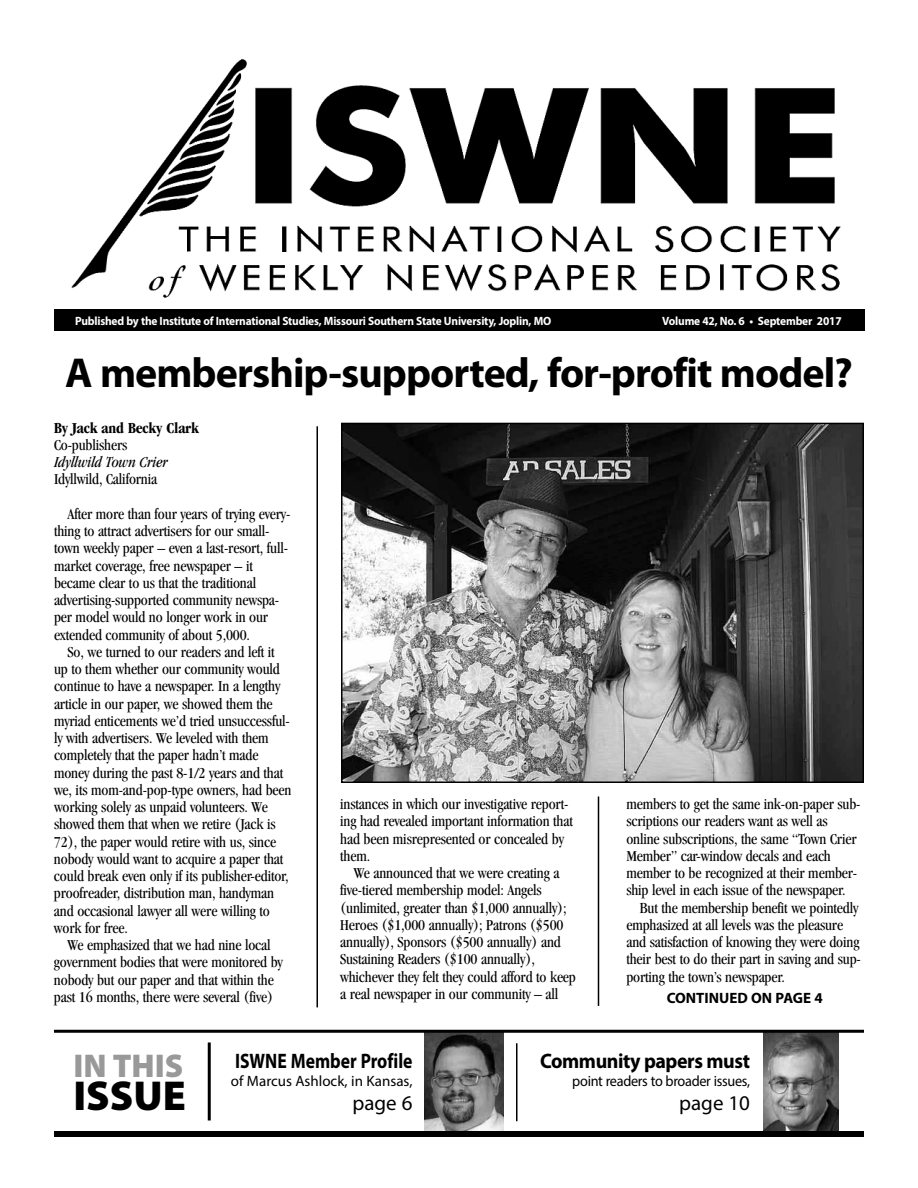
<style>
.page{position:relative;width:918px;height:1188px;background:#fff}
.page>*{position:absolute;margin:0;border:0;box-sizing:border-box;transform-origin:0 0}
.t1{font:700 42px "Myriad Pro";letter-spacing:-.02em;color:#000}
.t2{font:900 42px "Myriad Pro";color:#000}
.t3{font:900 33px "Myriad Pro";color:#999}
.t4{font:700 21px "Myriad Pro";letter-spacing:-.015em;color:#000;scale:.95 1}
.t5{font:700 21px "Myriad Pro";letter-spacing:-.015em;color:#000;scale:.84 1}
.t6{font:21px "Myriad Pro";color:#000}
.t7{font:condensed 15.75px/17.2px "Garamond";letter-spacing:-.01em;color:#000}
.t8{font:700 condensed 15.75px "Garamond";letter-spacing:-.01em;color:#000}
.t9{font:italic condensed 15.75px "Garamond";letter-spacing:-.01em;color:#000}
.t10{font:15px "Myriad Pro";letter-spacing:-.02em;color:#000;scale:.95 1}
.t11{font:15px "Myriad Pro";color:#000}
.t12{font:700 15px "Myriad Pro";color:#000}
.t13{font:700 12px "Myriad Pro";letter-spacing:-.015em;color:#fff;scale:.95 1}
</style>
<div class="page">
<img style="left:424px;top:1033px;width:80px;height:98px">
<img style="left:764px;top:1033px;width:75px;height:98px">
<div style="left:54px;top:310px;width:810px;height:21px;background:#000"></div>
<img style="left:71px;top:59px;width:770px;height:239px">
<div style="left:54px;top:1131px;width:810px;height:6px;background:#000"></div>
<hr style="left:317px;top:426px;width:1px;height:581px;background:#000">
<hr style="left:54px;top:1030px;width:810px;height:3px;background:#000">
<hr style="left:208px;top:1042px;width:3px;height:78px;background:#000">
<hr style="left:516px;top:1043px;width:2px;height:78px;background:#000">
<hr style="left:598px;top:796px;width:1px;height:210px;background:#000">
<img style="left:344px;top:426px;width:517px;height:354px">
<div style="left:341px;top:423px;width:523px;height:360px;border:2px solid #000"></div>
<p class="t13" style="left:75px;top:316px;width:503px">Published by the Institute of International Studies, Missouri Southern State University, Joplin, MO</p>
<p class="t13" style="left:662px;top:316px;width:190px">Volume 42, No. 6 • September 2017</p>
<h1 class="t1" style="left:65px;top:357px;width:790px">A membership-supported, for-profit model?</h1>
<p class="t8" style="left:54px;top:422px;width:147px">By Jack and Becky Clark</p>
<p class="t7" style="left:54px;top:437px;width:75px">Co-publishers</p>
<p class="t9" style="left:54px;top:456px;width:115px">Idyllwild Town Crier</p>
<p class="t7" style="left:68px;top:463px;width:224px;line-height:34.5px;text-indent:-14px">Idyllwild, California<br>After more than four years of trying every-</p>
<p class="t7" style="left:54px;top:523px;width:236px">thing to attract advertisers for our small&shy;town weekly paper – even a last-resort, full&shy;market coverage, free newspaper – it became clear to us that the traditional advertising-supported community newspa&shy;per model would no longer work in our extended community of about 5,000.</p>
<p class="t7" style="left:54px;top:644px;width:239px;text-indent:14px">So, we turned to our readers and left it up to them whether our community would continue to have a newspaper. In a lengthy article in our paper, we showed them the myriad enticements we’d tried unsuccessful&shy;ly with advertisers. We leveled with them completely that the paper hadn’t made money during the past 8-1/2 years and that we, its mom-and-pop-type owners, had been working solely as unpaid volunteers. We showed them that when we retire (Jack is 72), the paper would retire with us, since nobody would want to acquire a paper that could break even only if its publisher-editor, proofreader, distribution man, handyman and occasional lawyer all were willing to work for free.</p>
<p class="t7" style="left:54px;top:937px;width:230px;text-align:center">We emphasized that we had nine local government bodies that were monitored by nobody but our paper and that within the past 16 months, there were several (five)</p>
<p class="t7" style="left:626px;top:796px;width:236px">members to get the same ink-on-paper sub-</p>
<p class="t7" style="left:626px;top:814px;width:203px">scriptions our readers want as well as</p>
<p class="t7" style="left:626px;top:831px;width:232px">online subscriptions, the same “Town Crier</p>
<p class="t7" style="left:626px;top:848px;width:206px">Member” car-window decals and each</p>
<p class="t7" style="left:626px;top:865px;width:233px">member to be recognized at their member-</p>
<p class="t7" style="left:626px;top:883px;width:221px">ship level in each issue of the newspaper.</p>
<p class="t7" style="left:640px;top:900px;width:220px">But the membership benefit we pointedly</p>
<p class="t7" style="left:626px;top:917px;width:218px">emphasized at all levels was the pleasure</p>
<p class="t7" style="left:626px;top:934px;width:235px">and satisfaction of knowing they were doing</p>
<p class="t7" style="left:626px;top:952px;width:236px">their best to do their part in saving and sup-</p>
<p class="t7" style="left:626px;top:969px;width:160px">porting the town’s newspaper.</p>
<p class="t12" style="left:667px;top:992px;width:158px">CONTINUED ON PAGE 4</p>
<p class="t7" style="left:340px;top:796px;width:234px">instances in which our investigative report&shy;ing had revealed important information that had been misrepresented or concealed by them.</p>
<p class="t7" style="left:340px;top:865px;width:237px;text-indent:14px">We announced that we were creating a five-tiered membership model: Angels (unlimited, greater than $1,000 annually); Heroes ($1,000 annually); Patrons ($500 annually), Sponsors ($500 annually) and Sustaining Readers ($100 annually), whichever they felt they could afford to keep a real newspaper in our community – all</p>
<h2 class="t3" style="left:74px;top:1046px;width:111px">IN THIS</h2>
<h1 class="t2" style="left:74px;top:1071px;width:114px">ISSUE</h1>
<h3 class="t5" style="left:235px;top:1052px;width:213px">ISWNE Member Profile</h3>
<p class="t11" style="left:231px;top:1075px;width:183px">of Marcus Ashlock, in Kansas,</p>
<h3 class="t6" style="left:353px;top:1094px;width:61px">page 6</h3>
<h3 class="t4" style="left:540px;top:1052px;width:222px">Community papers must</h3>
<p class="t10" style="left:572px;top:1075px;width:189px">point readers to broader issues,</p>
<h3 class="t6" style="left:679px;top:1094px;width:72px">page 10</h3>
</div>
